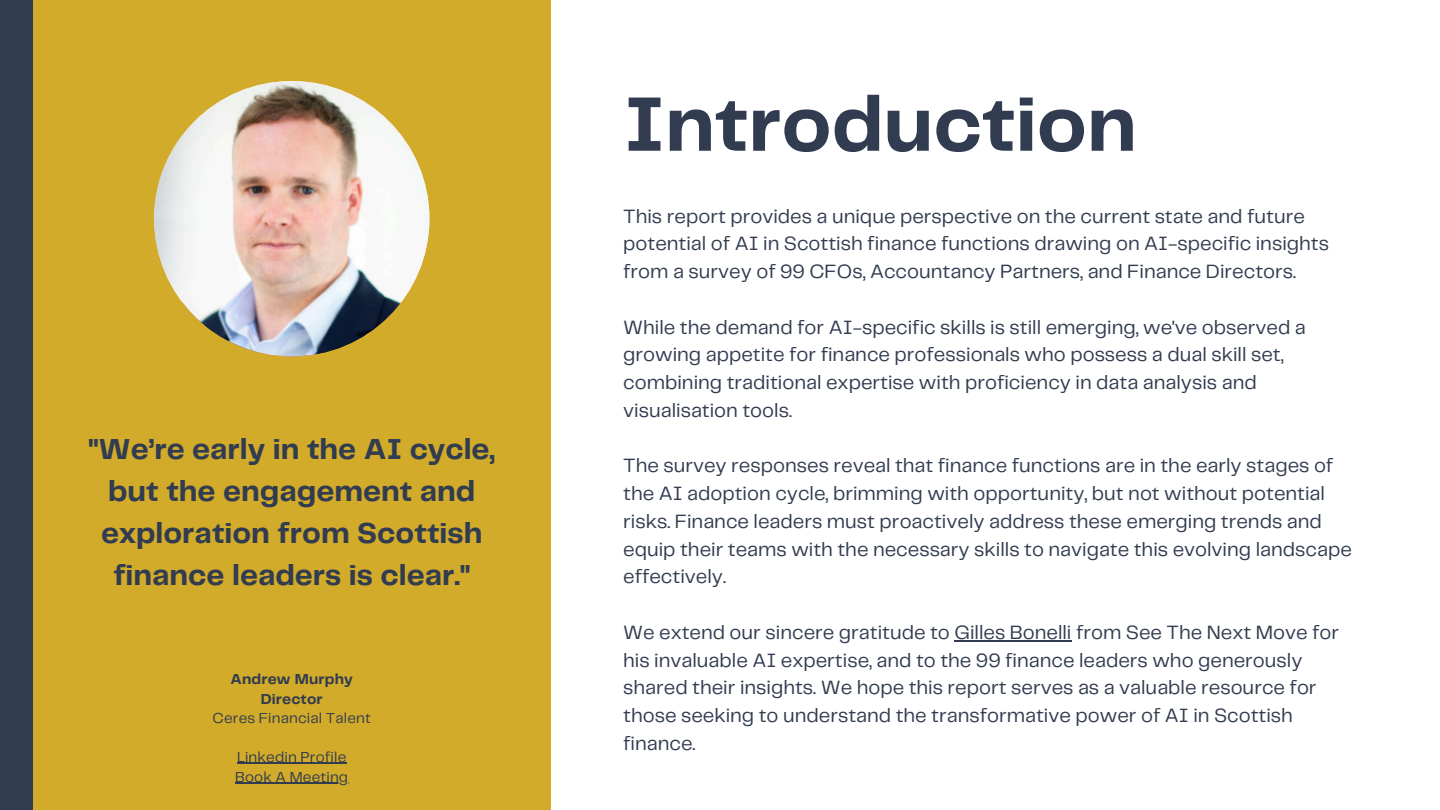
<style>
.page{position:relative;width:1440px;height:810px;background:#d1ab29}
.page>*{position:absolute;margin:0;border:0;box-sizing:border-box;transform-origin:0 0}
.t1{font:700 80px "Telegraf";color:#323c50}
.t2{font:700 30px/42px "Telegraf";color:#323c50;text-align:center}
.t3{font:20px/27.8px "Telegraf";color:#323c50}
.t4{font:15px "Telegraf";letter-spacing:.01em;color:#323c50}
.t5{font:700 15px "Telegraf";letter-spacing:.01em;color:#323c50}
</style>
<div class="page">
<div style="left:551px;top:0;width:889px;height:810px;background:#fff"></div>
<hr style="left:954px;top:640px;width:118px;height:2px;background:#323c50">
<img style="left:154px;top:81px;width:275px;height:275px;border-radius:50%">
<hr style="left:237px;top:763px;width:110px;height:1px;background:#323c50">
<hr style="left:235px;top:782px;width:113px;height:2px;background:#323c50">
<div style="left:0;top:0;width:32px;height:810px;background:#323c50"></div>
<p class="t2" style="left:88px;top:430px;width:408px">"We’re early in the AI cycle, but the engagement and exploration from Scottish finance leaders is clear."</p>
<p class="t5" style="left:231px;top:673px;width:124px">Andrew Murphy</p>
<h1 class="t5" style="left:261px;top:692px;width:64px">Director</h1>
<h3 class="t4" style="left:213px;top:712px;width:160px">Ceres Financial Talent</h3>
<h3 class="t4" style="left:237px;top:751px;width:111px">Linkedin Profile</h3>
<h3 class="t4" style="left:235px;top:770px;width:114px">Book A Meeting</h3>
<p class="t1" style="left:624px;top:90px;width:514px">Introduction</p>
<p class="t3" style="left:623px;top:203px;width:707px">This report provides a unique perspective on the current state and future potential of AI in Scottish finance functions drawing on AI-specific insights from a survey of 99 CFOs, Accountancy Partners, and Finance Directors.</p>
<p class="t3" style="left:623px;top:314px;width:684px">While the demand for AI-specific skills is still emerging, we've observed a growing appetite for finance professionals who possess a dual skill set, combining traditional expertise with proficiency in data analysis and visualisation tools.</p>
<h2 class="t3" style="left:623px;top:453px;width:730px">The survey responses reveal that finance functions are in the early stages of the AI adoption cycle, brimming with opportunity, but not without potential risks. Finance leaders must proactively address these emerging trends and equip their teams with the necessary skills to navigate this evolving landscape effectively.</h2>
<p class="t3" style="left:623px;top:619px;width:717px">We extend our sincere gratitude to Gilles Bonelli from See The Next Move for his invaluable AI expertise, and to the 99 finance leaders who generously shared their insights. We hope this report serves as a valuable resource for those seeking to understand the transformative power of AI in Scottish finance.</p>
</div>
